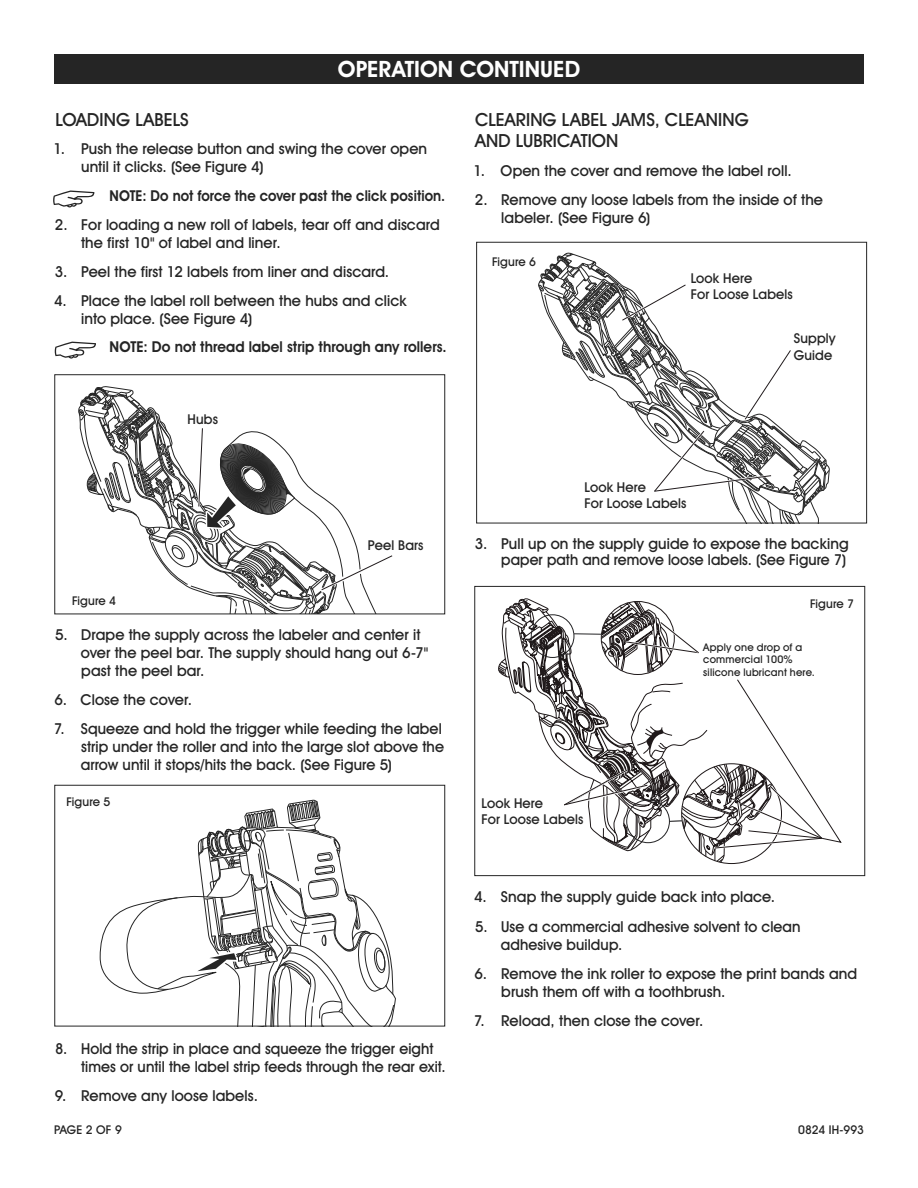
<style>
.page{position:relative;width:918px;height:1188px;background:#fff}
.page>*{position:absolute;margin:0;border:0;box-sizing:border-box;transform-origin:0 0}
.t1{font:700 22.5px "Uline Two Knine";letter-spacing:.005em;color:#fff}
.t2{font:18px/21.6px "Uline Two Knine";letter-spacing:.005em;color:#252525}
.t3{font:15px/18px "Uline Two Knine";letter-spacing:.005em;color:#252525}
.t4{font:700 15px "Uline Two Knine";letter-spacing:.005em;color:#252525;scale:.92 1}
.t5{font:700 15px "Uline Two Knine";letter-spacing:.005em;color:#252525;scale:.95 1}
.t6{font:13.5px/16.2px "Uline Two Knine";letter-spacing:.01em;color:#252525}
.t7{font:12px "Uline Two Knine";letter-spacing:.01em;color:#252525}
.t8{font:10.5px/12.6px "Uline Two Knine";letter-spacing:.02em;color:#252525}
</style>
<div class="page">
<svg style="left:55px;top:342px;width:41px;height:17px"></svg>
<svg style="left:538px;top:254px;width:291px;height:267px"></svg>
<div style="left:476px;top:242px;width:391px;height:281px;border:1px solid #252525"></div>
<svg style="left:498px;top:600px;width:343px;height:263px"></svg>
<hr style="left:574px;top:633px;width:28px;height:2px;background:#242426">
<div style="left:474px;top:586px;width:391px;height:290px;border:1px solid #252525"></div>
<svg style="left:78px;top:387px;width:315px;height:225px"></svg>
<div style="left:54px;top:374px;width:391px;height:240px;border:1px solid #252525"></div>
<svg style="left:99px;top:801px;width:295px;height:226px"></svg>
<div style="left:54px;top:785px;width:391px;height:241px;border:1px solid #252525"></div>
<svg style="left:53px;top:190px;width:41px;height:17px"></svg>
<div style="left:54px;top:54px;width:810px;height:30px;background:#252525"></div>
<h1 class="t1" style="left:338px;top:56px;width:244px">OPERATION CONTINUED</h1>
<p class="t2" style="left:56px;top:108px;width:135px">LOADING LABELS</p>
<p class="t3" style="left:81px;top:140px;width:348px;text-indent:-28px">1. Push the release button and swing the cover open until it clicks. (See Figure 4)</p>
<p class="t4" style="left:110px;top:187px;width:366px">NOTE: Do not force the cover past the click position.</p>
<p class="t3" style="left:81px;top:215px;width:360px;text-indent:-26px">2. For loading a new roll of labels, tear off and discard the first 10" of label and liner.</p>
<p class="t3" style="left:55px;top:262px;width:336px">3. Peel the first 12 labels from liner and discard.</p>
<p class="t3" style="left:81px;top:291px;width:327px;text-indent:-27px">4. Place the label roll between the hubs and click into place. (See Figure 4)</p>
<p class="t5" style="left:110px;top:338px;width:356px">NOTE: Do not thread label strip through any rollers.</p>
<p class="t6" style="left:188px;top:411px;width:32px">Hubs</p>
<p class="t6" style="left:368px;top:537px;width:57px">Peel Bars</p>
<p class="t2" style="left:475px;top:108px;width:275px">CLEARING LABEL JAMS, CLEANING<br>AND LUBRICATION</p>
<p class="t3" style="left:473px;top:161px;width:320px">1. Open the cover and remove the label roll.</p>
<p class="t3" style="left:501px;top:190px;width:323px;text-indent:-26px">2. Remove any loose labels from the inside of the labeler. (See Figure 6)</p>
<p class="t7" style="left:492px;top:254px;width:46px">Figure 6</p>
<p class="t6" style="left:691px;top:270px;width:104px">Look Here<br>For Loose Labels</p>
<p class="t6" style="left:584px;top:479px;width:104px">Look Here<br>For Loose Labels</p>
<p class="t6" style="left:794px;top:330px;width:43px">Supply<br>Guide</p>
<p class="t3" style="left:475px;top:535px;width:375px;line-height:16.5px;text-align:right">3. Pull up on the supply guide to expose the backing paper path and remove loose labels. (See Figure 7)</p>
<p class="t7" style="left:72px;top:594px;width:46px">Figure 4</p>
<p class="t7" style="left:810px;top:596px;width:46px">Figure 7</p>
<p class="t3" style="left:81px;top:626px;width:349px;text-indent:-26px">5. Drape the supply across the labeler and center it over the peel bar. The supply should hang out 6-7" past the peel bar.</p>
<p class="t3" style="left:55px;top:691px;width:139px">6. Close the cover.</p>
<p class="t3" style="left:81px;top:719px;width:365px;text-indent:-27px">7. Squeeze and hold the trigger while feeding the label strip under the roller and into the large slot above the arrow until it stops/hits the back. (See Figure 5)</p>
<p class="t7" style="left:66px;top:795px;width:46px">Figure 5</p>
<p class="t3" style="left:81px;top:1040px;width:366px;text-indent:-26px">8. Hold the strip in place and squeeze the trigger eight times or until the label strip feeds through the rear exit.</p>
<p class="t3" style="left:55px;top:1087px;width:205px">9. Remove any loose labels.</p>
<p class="t6" style="left:482px;top:795px;width:104px">Look Here<br>For Loose Labels</p>
<p class="t8" style="left:703px;top:640px;width:113px">Apply one drop of a commercial 100% silicone lubricant here.</p>
<p class="t3" style="left:474px;top:887px;width:303px">4. Snap the supply guide back into place.</p>
<p class="t3" style="left:501px;top:917px;width:301px;text-indent:-26px">5. Use a commercial adhesive solvent to clean adhesive buildup.</p>
<p class="t3" style="left:501px;top:964px;width:357px;text-indent:-27px">6. Remove the ink roller to expose the print bands and brush them off with a toothbrush.</p>
<p class="t3" style="left:474px;top:1011px;width:231px">7. Reload, then close the cover.</p>
<p class="t7" style="left:54px;top:1122px;width:69px">PAGE 2 OF 9</p>
<p class="t7" style="left:798px;top:1122px;width:67px">0824 IH-993</p>
</div>
